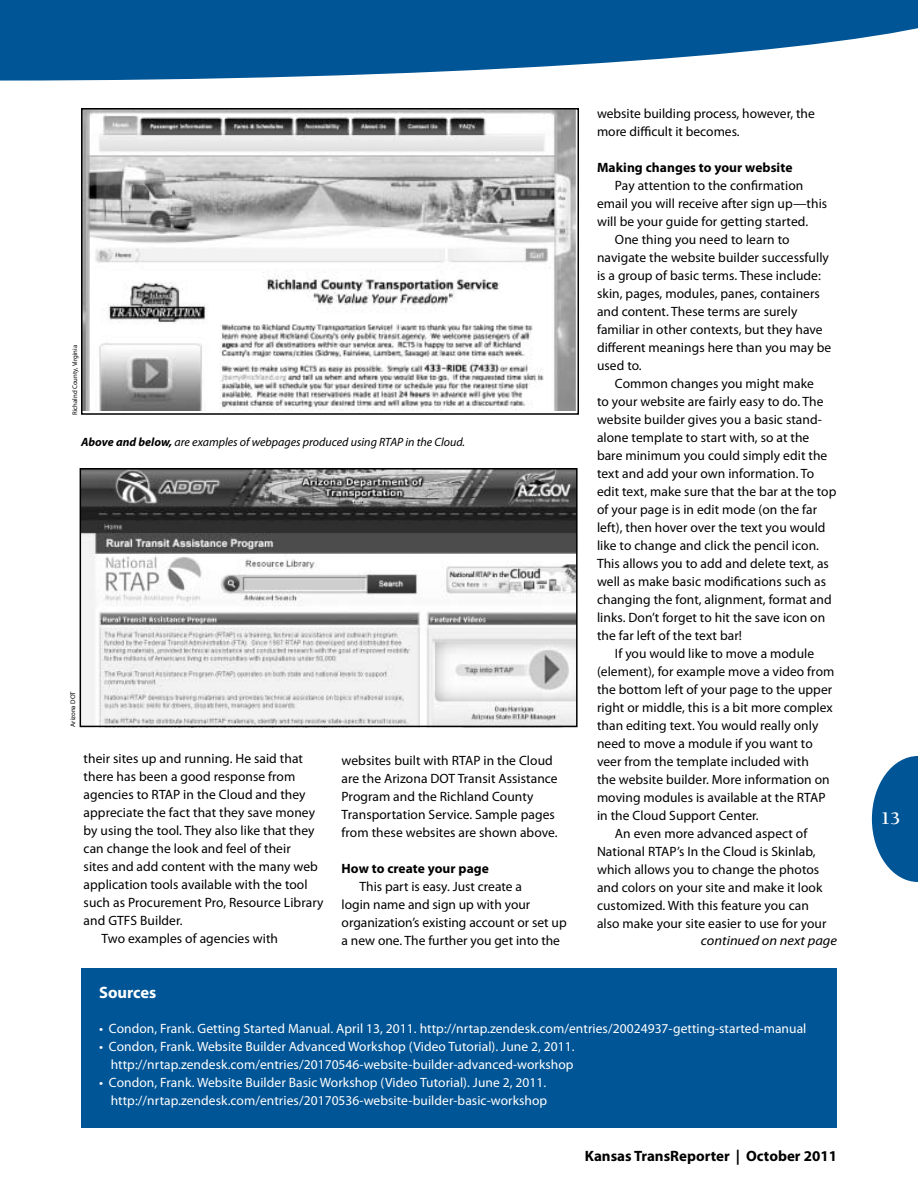
<style>
.page{position:relative;width:918px;height:1188px;background:#fff}
.page>*{position:absolute;margin:0;border:0;box-sizing:border-box;transform-origin:0 0}
.t1{font:700 18px "Berkeley";color:#fff}
.t2{font:700 16.5px "Myriad Pro";color:#fff}
.t3{font:700 15px "Myriad Pro";color:#000}
.t4{font:13.5px/18px "Myriad Pro";letter-spacing:.005em;color:#000}
.t5{font:13.5px/18px "Myriad Pro";letter-spacing:.005em;color:#fff;text-align:right;scale:1.07 1}
.t6{font:700 13.5px "Myriad Pro";letter-spacing:.005em;color:#000}
.t7{font:italic 13.5px "Myriad Pro";color:#000;scale:1.07 1}
.t8{font:italic 12px "Myriad Pro";color:#000}
.t9{font:6.75px "Myriad Pro";color:#000}
.s1{font-weight:700}
</style>
<div class="page">
<svg style="left:0;top:0;width:918px;height:81px;fill:#005596"></svg>
<svg style="left:872px;top:756px;width:46px;height:126px"></svg>
<div style="left:81px;top:968px;width:756px;height:160px;background:#005596"></div>
<img style="left:84px;top:111px;width:492px;height:300px">
<div style="left:81px;top:108px;width:498px;height:307px;border:2px solid #000"></div>
<img style="left:83px;top:471px;width:492px;height:253px">
<div style="left:80px;top:468px;width:498px;height:259px;border:2px solid #000"></div>
<p class="t9" style="left:71px;top:415px;width:71px;rotate:-90deg">Richalnd County, Virginia</p>
<p class="t8" style="left:81px;top:435px;width:386px"><span class="s1">Above and below,</span> are examples of webpages produced using RTAP in the Cloud.</p>
<p class="t9" style="left:69px;top:727px;width:37px;rotate:-90deg">Arizona DOT</p>
<p class="t4" style="left:84px;top:749px;width:221px">their sites up and running. He said that</p>
<p class="t4" style="left:84px;top:767px;width:213px">there has been a good response from</p>
<p class="t4" style="left:84px;top:785px;width:224px">agencies to RTAP in the Cloud and they</p>
<p class="t4" style="left:84px;top:803px;width:233px">appreciate the fact that they save money</p>
<p class="t4" style="left:84px;top:821px;width:232px">by using the tool. They also like that they</p>
<p class="t4" style="left:84px;top:839px;width:209px">can change the look and feel of their</p>
<p class="t4" style="left:84px;top:857px;width:236px">sites and add content with the many web</p>
<p class="t4" style="left:84px;top:875px;width:226px">application tools available with the tool</p>
<p class="t4" style="left:84px;top:893px;width:241px">such as Procurement Pro, Resource Library</p>
<p class="t4" style="left:84px;top:911px;width:101px">and GTFS Builder.</p>
<p class="t4" style="left:102px;top:929px;width:178px">Two examples of agencies with</p>
<p class="t4" style="left:342px;top:751px;width:218px">websites built with RTAP in the Cloud are the Arizona DOT Transit Assistance Program and the Richland County Transportation Service. Sample pages from these websites are shown above.</p>
<p class="t6" style="left:342px;top:860px;width:149px">How to create your page</p>
<p class="t4" style="left:342px;top:877px;width:227px;text-indent:18px">This part is easy. Just create a<br>login name and sign up with your organization’s existing account or set up a new one. The further you get into the</p>
<p class="t4" style="left:597px;top:104px;width:219px">website building process, however, the more difficult it becomes.</p>
<p class="t6" style="left:597px;top:159px;width:197px">Making changes to your website</p>
<p class="t4" style="left:615px;top:176px;width:190px">Pay attention to the confirmation</p>
<p class="t4" style="left:597px;top:194px;width:232px">email you will receive after sign up—this</p>
<p class="t4" style="left:597px;top:212px;width:213px">will be your guide for getting started.</p>
<p class="t4" style="left:615px;top:230px;width:176px">One thing you need to learn to</p>
<p class="t4" style="left:597px;top:248px;width:234px">navigate the website builder successfully</p>
<p class="t4" style="left:597px;top:266px;width:225px">is a group of basic terms. These include:</p>
<p class="t4" style="left:597px;top:284px;width:224px">skin, pages, modules, panes, containers</p>
<p class="t4" style="left:597px;top:302px;width:202px">and content. These terms are surely</p>
<p class="t4" style="left:597px;top:320px;width:227px">familiar in other contexts, but they have</p>
<p class="t4" style="left:597px;top:338px;width:236px">different meanings here than you may be</p>
<p class="t4" style="left:597px;top:356px;width:46px">used to.</p>
<p class="t4" style="left:615px;top:374px;width:200px">Common changes you might make</p>
<p class="t4" style="left:597px;top:392px;width:228px">to your website are fairly easy to do. The</p>
<p class="t4" style="left:597px;top:410px;width:226px">website builder gives you a basic stand-</p>
<p class="t4" style="left:597px;top:428px;width:214px">alone template to start with, so at the</p>
<p class="t4" style="left:597px;top:446px;width:232px">bare minimum you could simply edit the</p>
<p class="t4" style="left:597px;top:464px;width:219px">text and add your own information. To</p>
<p class="t4" style="left:597px;top:482px;width:241px">edit text, make sure that the bar at the top</p>
<p class="t4" style="left:597px;top:500px;width:222px">of your page is in edit mode (on the far</p>
<p class="t4" style="left:597px;top:518px;width:230px">left), then hover over the text you would</p>
<p class="t4" style="left:597px;top:536px;width:224px">like to change and click the pencil icon.</p>
<p class="t4" style="left:597px;top:554px;width:233px">This allows you to add and delete text, as</p>
<p class="t4" style="left:597px;top:572px;width:231px">well as make basic modifications such as</p>
<p class="t4" style="left:597px;top:590px;width:236px">changing the font, alignment, format and</p>
<p class="t4" style="left:597px;top:608px;width:230px">links. Don’t forget to hit the save icon on</p>
<p class="t4" style="left:597px;top:626px;width:146px">the far left of the text bar!</p>
<p class="t4" style="left:615px;top:644px;width:201px">If you would like to move a module</p>
<p class="t4" style="left:597px;top:662px;width:239px">(element), for example move a video from</p>
<p class="t4" style="left:597px;top:680px;width:237px">the bottom left of your page to the upper</p>
<p class="t4" style="left:597px;top:698px;width:237px">right or middle, this is a bit more complex</p>
<p class="t4" style="left:597px;top:716px;width:223px">than editing text. You would really only</p>
<p class="t4" style="left:597px;top:734px;width:217px">need to move a module if you want to</p>
<p class="t4" style="left:597px;top:752px;width:213px">veer from the template included with</p>
<p class="t4" style="left:597px;top:770px;width:234px">the website builder. More information on</p>
<p class="t4" style="left:597px;top:788px;width:230px">moving modules is available at the RTAP</p>
<p class="t4" style="left:597px;top:806px;width:163px">in the Cloud Support Center.</p>
<p class="t4" style="left:615px;top:824px;width:194px">An even more advanced aspect of</p>
<p class="t4" style="left:597px;top:842px;width:220px">National RTAP’s In the Cloud is Skinlab,</p>
<p class="t4" style="left:597px;top:860px;width:224px">which allows you to change the photos</p>
<p class="t4" style="left:597px;top:878px;width:227px">and colors on your site and make it look</p>
<p class="t4" style="left:597px;top:896px;width:213px">customized. With this feature you can</p>
<p class="t4" style="left:597px;top:914px;width:231px">also make your site easier to use for your</p>
<p class="t7" style="left:701px;top:933px;width:129px">continued on next page</p>
<p class="t2" style="left:99px;top:982px;width:59px">Sources</p>
<p class="t5" style="left:99px;top:1019px;width:663px">• Condon, Frank. Getting Started Manual. April 13, 2011. http://nrtap.zendesk.com/entries/20024937-getting-started-manual</p>
<p class="t5" style="left:99px;top:1037px;width:446px">• Condon, Frank. Website Builder Advanced Workshop (Video Tutorial). June 2, 2011. http://nrtap.zendesk.com/entries/20170546-website-builder-advanced-workshop</p>
<p class="t5" style="left:99px;top:1073px;width:421px">• Condon, Frank. Website Builder Basic Workshop (Video Tutorial). June 2, 2011. http://nrtap.zendesk.com/entries/20170536-website-builder-basic-workshop</p>
<p class="t3" style="left:585px;top:1146px;width:254px">Kansas TransReporter | October 2011</p>
<h1 class="t1" style="left:881px;top:808px;width:21px">13</h1>
</div>
